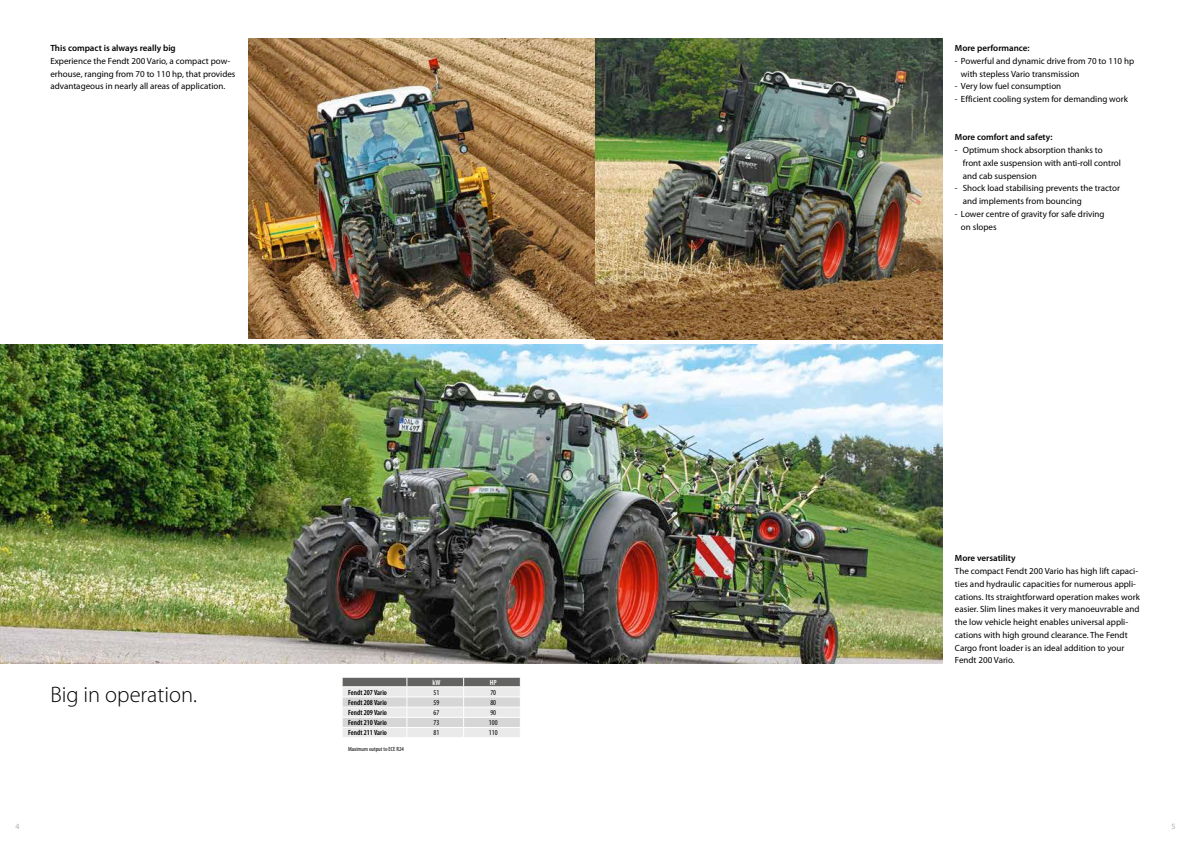
<style>
.page{position:relative;width:1191px;height:842px;background:#fff}
.page>*{position:absolute;margin:0;border:0;box-sizing:border-box;transform-origin:0 0}
.t1{font:300 22.5px "Myriad Pro";color:#000}
.t2{font:9px/12.8px "Myriad Pro";color:#000}
.t3{font:600 9px "Myriad Pro";color:#000}
.t4{font:8px "Myriad Pro";color:#adaeae}
.t5{font:600 condensed 7.5px "Myriad Pro";letter-spacing:.005em;color:#000}
.t6{font:condensed 7.5px "Myriad Pro";letter-spacing:.005em;color:#000}
.t7{font:600 condensed 7.5px "Myriad Pro";color:#fff}
.t8{font:condensed 6px "Myriad Pro";letter-spacing:.005em;color:#000;scale:1.05 1}
</style>
<div class="page">
<img style="left:0;top:344px;width:943px;height:319px">
<img style="left:248px;top:38px;width:695px;height:301px">
<img style="left:595px;top:39px;width:348px;height:300px">
<svg style="left:342px;top:678px;width:179px;height:59px;background:#d3d3d3"></svg>
<hr style="left:342px;top:686px;width:65px;height:1px;background:#fff">
<hr style="left:407px;top:686px;width:56px;height:1px;background:#fff">
<hr style="left:463px;top:686px;width:57px;height:1px;background:#fff">
<p class="t3" style="left:50px;top:42px;width:127px">This compact is always really big</p>
<p class="t2" style="left:50px;top:54px;width:187px">Experience the Fendt 200 Vario, a compact pow&shy;erhouse, ranging from 70 to 110 hp, that provides advantageous in nearly all areas of application.</p>
<h1 class="t1" style="left:50px;top:682px;width:148px">Big in operation.</h1>
<p class="t7" style="left:432px;top:678px;width:9px">kW</p>
<p class="t7" style="left:490px;top:678px;width:8px">HP</p>
<p class="t5" style="left:348px;top:688px;width:40px">Fendt 207 Vario</p>
<p class="t6" style="left:433px;top:688px;width:7px">51</p>
<p class="t6" style="left:490px;top:688px;width:7px">70</p>
<p class="t5" style="left:348px;top:698px;width:40px">Fendt 208 Vario</p>
<p class="t6" style="left:433px;top:698px;width:7px">59</p>
<p class="t6" style="left:490px;top:698px;width:7px">80</p>
<p class="t5" style="left:348px;top:708px;width:40px">Fendt 209 Vario</p>
<p class="t6" style="left:433px;top:708px;width:7px">67</p>
<p class="t6" style="left:490px;top:708px;width:7px">90</p>
<p class="t5" style="left:348px;top:719px;width:40px">Fendt 210 Vario</p>
<p class="t6" style="left:433px;top:718px;width:7px">73</p>
<p class="t6" style="left:489px;top:718px;width:10px">100</p>
<p class="t5" style="left:348px;top:729px;width:40px">Fendt 211 Vario</p>
<p class="t6" style="left:433px;top:728px;width:7px">81</p>
<p class="t6" style="left:489px;top:728px;width:10px">110</p>
<p class="t8" style="left:348px;top:746px;width:55px">Maximum output to ECE R24</p>
<p class="t3" style="left:955px;top:42px;width:76px">More performance:</p>
<p class="t2" style="left:961px;top:54px;width:175px;text-indent:-6px">- Powerful and dynamic drive from 70 to 110 hp with stepless Vario transmission</p>
<p class="t2" style="left:955px;top:80px;width:108px">- Very low fuel consumption</p>
<p class="t2" style="left:955px;top:92px;width:175px">- Efficient cooling system for demanding work</p>
<p class="t3" style="left:955px;top:132px;width:99px">More comfort and safety:</p>
<p class="t2" style="left:962px;top:143px;width:160px;text-indent:-8px">- Optimum shock absorption thanks to front axle suspension with anti-roll control and cab suspension</p>
<p class="t2" style="left:962px;top:182px;width:159px;text-indent:-8px">- Shock load stabilising prevents the tractor and implements from bouncing</p>
<p class="t2" style="left:961px;top:207px;width:145px;text-indent:-6px">- Lower centre of gravity for safe driving on slopes</p>
<p class="t3" style="left:955px;top:553px;width:62px">More versatility</p>
<p class="t2" style="left:955px;top:564px;width:186px">The compact Fendt 200 Vario has high lift capaci&shy;ties and hydraulic capacities for numerous appli&shy;cations. Its straightforward operation makes work easier. Slim lines makes it very manoeuvrable and the low vehicle height enables universal appli&shy;cations with high ground clearance. The Fendt Cargo front loader is an ideal addition to your Fendt 200 Vario.</p>
<p class="t4" style="left:15px;top:822px;width:6px">4</p>
<p class="t4" style="left:1171px;top:822px;width:6px">5</p>
</div>
